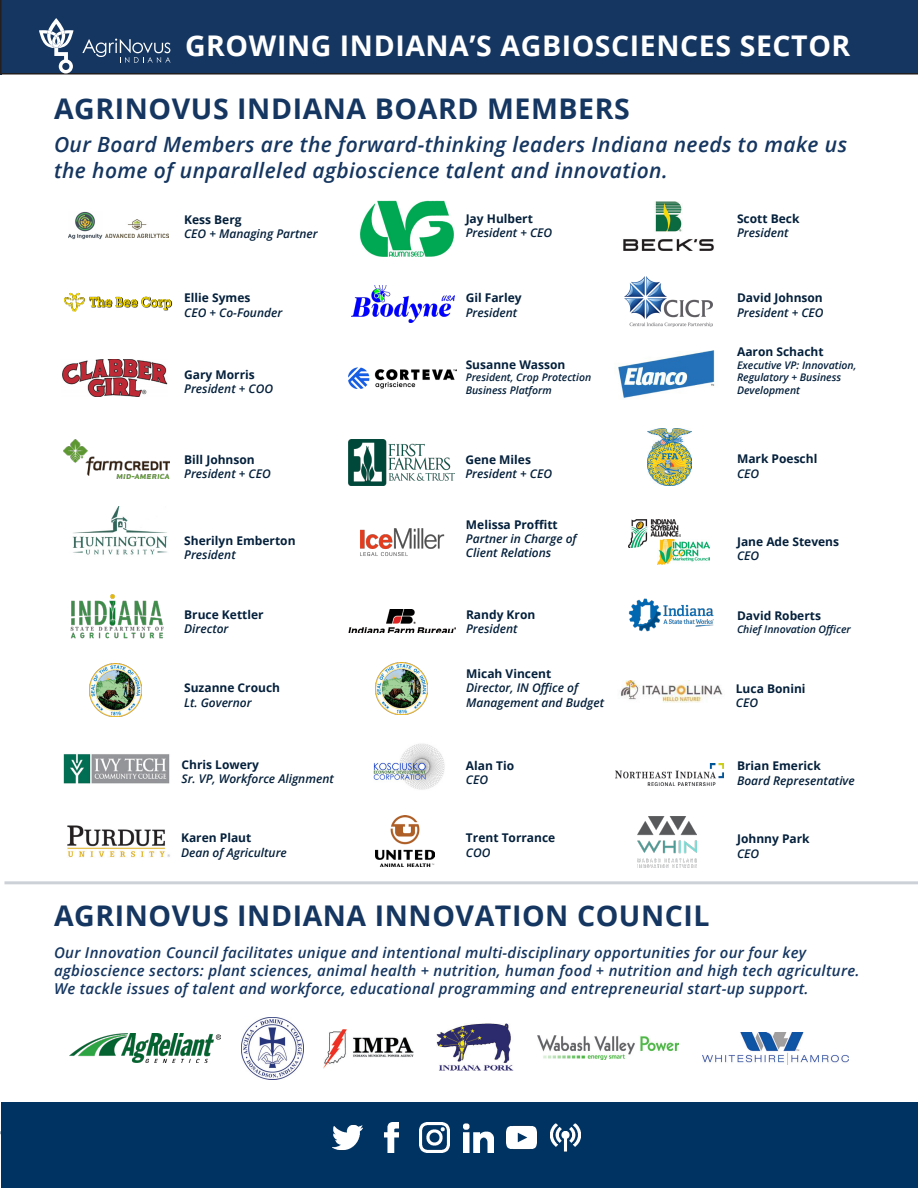
<style>
.page{position:relative;width:918px;height:1188px;background:#fff}
.page>*{position:absolute;margin:0;border:0;box-sizing:border-box;transform-origin:0 0}
.t1{font:700 28.5px "Open Sans";letter-spacing:.02em;color:#153660}
.t2{font:700 28.5px "Open Sans";letter-spacing:.02em;color:#fff}
.t3{font:italic 600 21px/25.2px "Open Sans";letter-spacing:.02em;color:#153660}
.t4{font:italic 600 15px/18px "Open Sans";letter-spacing:.02em;color:#153660}
.t5{font:italic 600 12px/14.4px "Open Sans";color:#04203b}
.t6{font:700 12px "Open Sans";color:#04203b}
.t7{font:italic 600 10.5px/12.6px "Open Sans";color:#04203b}
</style>
<div class="page">
<div style="left:0;top:0;width:918px;height:75px;background:#153660"></div>
<svg style="left:39px;top:18px;width:34px;height:56px"></svg>
<svg style="left:82px;top:39px;width:89px;height:24px;background:#3d587b"></svg>
<div style="left:2px;top:1103px;width:916px;height:85px;background:#003361"></div>
<hr style="left:4px;top:881px;width:914px;height:3px;background:#ccd1d7">
<img style="left:242px;top:1018px;width:62px;height:62px">
<img style="left:437px;top:1024px;width:77px;height:47px">
<img style="left:324px;top:1029px;width:89px;height:39px">
<img style="left:703px;top:1032px;width:145px;height:33px">
<img style="left:538px;top:1035px;width:140px;height:24px">
<img style="left:70px;top:1033px;width:151px;height:30px">
<img style="left:463px;top:1123px;width:30px;height:30px">
<img style="left:550px;top:1123px;width:30px;height:29px">
<img style="left:507px;top:1125px;width:30px;height:25px">
<img style="left:383px;top:1123px;width:17px;height:30px">
<img style="left:420px;top:1123px;width:30px;height:30px">
<img style="left:333px;top:1124px;width:30px;height:27px">
<img style="left:64px;top:292px;width:109px;height:20px">
<img style="left:70px;top:595px;width:94px;height:44px">
<img style="left:62px;top:359px;width:106px;height:37px">
<img style="left:72px;top:506px;width:96px;height:49px">
<img style="left:105px;top:219px;width:63px;height:18px">
<img style="left:69px;top:211px;width:33px;height:28px">
<img style="left:90px;top:664px;width:52px;height:52px">
<img style="left:63px;top:754px;width:107px;height:30px">
<img style="left:67px;top:826px;width:103px;height:31px">
<img style="left:64px;top:440px;width:106px;height:39px">
<img style="left:625px;top:277px;width:88px;height:50px">
<img style="left:628px;top:598px;width:86px;height:34px">
<img style="left:618px;top:350px;width:97px;height:49px">
<img style="left:629px;top:519px;width:51px;height:29px">
<img style="left:658px;top:540px;width:52px;height:24px">
<img style="left:623px;top:202px;width:91px;height:49px">
<img style="left:621px;top:681px;width:102px;height:21px">
<img style="left:616px;top:763px;width:108px;height:22px">
<img style="left:637px;top:816px;width:59px;height:52px">
<img style="left:647px;top:429px;width:45px;height:56px">
<img style="left:351px;top:285px;width:104px;height:37px">
<img style="left:348px;top:609px;width:107px;height:24px">
<img style="left:348px;top:367px;width:108px;height:21px">
<img style="left:360px;top:528px;width:85px;height:28px">
<img style="left:360px;top:200px;width:94px;height:57px">
<img style="left:376px;top:662px;width:52px;height:53px">
<img style="left:373px;top:744px;width:72px;height:46px">
<img style="left:376px;top:816px;width:59px;height:50px">
<img style="left:348px;top:440px;width:106px;height:45px">
<p class="t2" style="left:185px;top:25px;width:667px">GROWING INDIANA’S AGBIOSCIENCES SECTOR</p>
<p class="t1" style="left:54px;top:88px;width:577px">AGRINOVUS INDIANA BOARD MEMBERS</p>
<p class="t3" style="left:54px;top:132px;width:795px">Our Board Members are the forward-thinking leaders Indiana needs to make us the home of unparalleled agbioscience talent and innovation.</p>
<p class="t6" style="left:184px;top:211px;width:59px">Kess Berg</p>
<p class="t5" style="left:184px;top:227px;width:135px">CEO + Managing Partner</p>
<p class="t6" style="left:466px;top:210px;width:69px">Jay Hulbert</p>
<p class="t5" style="left:466px;top:225px;width:88px">President + CEO</p>
<p class="t6" style="left:737px;top:210px;width:64px">Scott Beck</p>
<p class="t5" style="left:737px;top:226px;width:53px">President</p>
<p class="t6" style="left:184px;top:289px;width:68px">Ellie Symes</p>
<p class="t5" style="left:184px;top:305px;width:100px">CEO + Co-Founder</p>
<p class="t6" style="left:466px;top:290px;width:57px">Gil Farley</p>
<p class="t5" style="left:466px;top:305px;width:53px">President</p>
<p class="t6" style="left:737px;top:289px;width:87px">David Johnson</p>
<p class="t5" style="left:737px;top:305px;width:88px">President + CEO</p>
<p class="t6" style="left:184px;top:366px;width:72px">Gary Morris</p>
<p class="t5" style="left:184px;top:381px;width:91px">President + COO</p>
<p class="t6" style="left:466px;top:356px;width:101px">Susanne Wasson</p>
<p class="t7" style="left:466px;top:371px;width:127px">President, Crop Protection<br>Business Platform</p>
<p class="t6" style="left:737px;top:343px;width:88px">Aaron Schacht</p>
<p class="t7" style="left:737px;top:359px;width:121px">Executive VP: Innovation,</p>
<p class="t7" style="left:737px;top:371px;width:106px">Regulatory + Business</p>
<p class="t7" style="left:737px;top:384px;width:65px">Development</p>
<p class="t6" style="left:184px;top:451px;width:72px">Bill Johnson</p>
<p class="t5" style="left:184px;top:466px;width:88px">President + CEO</p>
<p class="t6" style="left:465px;top:451px;width:67px">Gene Miles</p>
<p class="t5" style="left:465px;top:466px;width:88px">President + CEO</p>
<p class="t6" style="left:737px;top:451px;width:82px">Mark Poeschl</p>
<p class="t5" style="left:737px;top:466px;width:24px">CEO</p>
<p class="t6" style="left:184px;top:532px;width:113px">Sherilyn Emberton</p>
<p class="t5" style="left:184px;top:547px;width:53px">President</p>
<p class="t6" style="left:466px;top:516px;width:93px">Melissa Proffitt</p>
<p class="t5" style="left:466px;top:531px;width:112px">Partner in Charge of<br>Client Relations</p>
<p class="t6" style="left:737px;top:533px;width:104px">Jane Ade Stevens</p>
<p class="t5" style="left:737px;top:548px;width:24px">CEO</p>
<p class="t6" style="left:184px;top:606px;width:81px">Bruce Kettler</p>
<p class="t5" style="left:184px;top:621px;width:46px">Director</p>
<p class="t6" style="left:466px;top:606px;width:71px">Randy Kron</p>
<p class="t5" style="left:466px;top:621px;width:53px">President</p>
<p class="t6" style="left:737px;top:607px;width:85px">David Roberts</p>
<p class="t7" style="left:737px;top:623px;width:115px">Chief Innovation Officer</p>
<p class="t6" style="left:184px;top:680px;width:98px">Suzanne Crouch</p>
<p class="t5" style="left:184px;top:695px;width:69px">Lt. Governor</p>
<p class="t6" style="left:466px;top:665px;width:87px">Micah Vincent</p>
<p class="t5" style="left:466px;top:680px;width:113px">Director, IN Office of</p>
<p class="t5" style="left:466px;top:695px;width:139px">Management and Budget</p>
<p class="t6" style="left:736px;top:680px;width:71px">Luca Bonini</p>
<p class="t5" style="left:736px;top:695px;width:24px">CEO</p>
<p class="t6" style="left:182px;top:756px;width:79px">Chris Lowery</p>
<p class="t5" style="left:182px;top:771px;width:154px">Sr. VP, Workforce Alignment</p>
<p class="t6" style="left:466px;top:757px;width:50px">Alan Tio</p>
<p class="t5" style="left:466px;top:772px;width:24px">CEO</p>
<p class="t6" style="left:737px;top:757px;width:85px">Brian Emerick</p>
<p class="t5" style="left:737px;top:773px;width:119px">Board Representative</p>
<p class="t6" style="left:181px;top:829px;width:72px">Karen Plaut</p>
<p class="t5" style="left:181px;top:845px;width:107px">Dean of Agriculture</p>
<p class="t6" style="left:466px;top:830px;width:91px">Trent Torrance</p>
<p class="t5" style="left:466px;top:845px;width:26px">COO</p>
<p class="t6" style="left:737px;top:830px;width:74px">Johnny Park</p>
<p class="t5" style="left:737px;top:846px;width:24px">CEO</p>
<p class="t1" style="left:54px;top:896px;width:657px">AGRINOVUS INDIANA INNOVATION COUNCIL</p>
<p class="t4" style="left:54px;top:943px;width:807px">Our Innovation Council facilitates unique and intentional multi-disciplinary opportunities for our four key agbioscience sectors: plant sciences, animal health + nutrition, human food + nutrition and high tech agriculture.<br>We tackle issues of talent and workforce, educational programming and entrepreneurial start-up support.</p>
</div>
